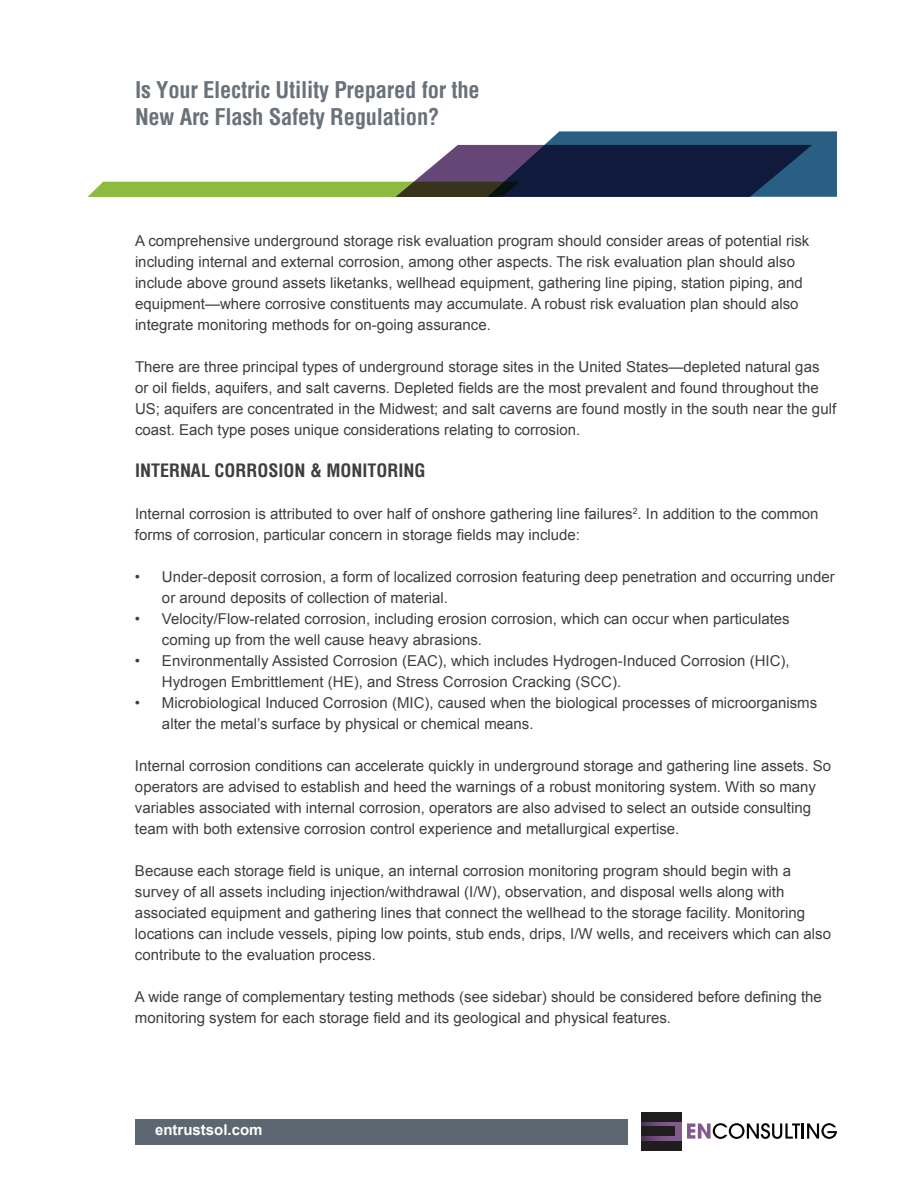
<style>
.page{position:relative;width:918px;height:1188px;background:#fff}
.page>*{position:absolute;margin:0;border:0;box-sizing:border-box;transform-origin:0 0}
.t1{font:700 condensed 22.5px/27px "Helvetica";letter-spacing:-.01em;color:#69717a}
.t2{font:700 condensed 18px "Helvetica";color:#3e3e3f}
.t3{font:15px/21px "Arial";color:#3e3e3f}
.t4{font:700 15px "Arial";color:#fff}
</style>
<div class="page">
<svg style="left:87px;top:131px;width:750px;height:66px"></svg>
<div style="left:135px;top:1119px;width:492px;height:25px;background:#5c6771"></div>
<svg style="left:642px;top:1121px;width:40px;height:21px"></svg>
<svg style="left:687px;top:1123px;width:150px;height:16px"></svg>
<div style="left:642px;top:1112px;width:40px;height:9px;background:#201d1e"></div>
<div style="left:642px;top:1127px;width:33px;height:9px;background:#201d1e"></div>
<div style="left:642px;top:1142px;width:40px;height:9px;background:#201d1e"></div>
<h1 class="t1" style="left:135px;top:76px;width:346px">Is Your Electric Utility Prepared for the<br>New Arc Flash Safety Regulation?</h1>
<p class="t3" style="left:135px;top:231px;width:676px">A comprehensive underground storage risk evaluation program should consider areas of potential risk including internal and external corrosion, among other aspects. The risk evaluation plan should also include above ground assets liketanks, wellhead equipment, gathering line piping, station piping, and equipment—where corrosive constituents may accumulate. A robust risk evaluation plan should also integrate monitoring methods for on-going assurance.</p>
<p class="t3" style="left:135px;top:357px;width:703px">There are three principal types of underground storage sites in the United States—depleted natural gas or oil fields, aquifers, and salt caverns. Depleted fields are the most prevalent and found throughout the US; aquifers are concentrated in the Midwest; and salt caverns are found mostly in the south near the gulf coast. Each type poses unique considerations relating to corrosion.</p>
<p class="t2" style="left:135px;top:459px;width:292px">INTERNAL CORROSION &amp; MONITORING</p>
<p class="t3" style="left:135px;top:504px;width:685px">Internal corrosion is attributed to over half of onshore gathering line failures<sup>2</sup>. In addition to the common forms of corrosion, particular concern in storage fields may include:</p>
<p class="t3" style="left:162px;top:567px;width:674px;text-indent:-27px">• Under-deposit corrosion, a form of localized corrosion featuring deep penetration and occurring under or around deposits of collection of material.</p>
<p class="t3" style="left:162px;top:609px;width:629px;text-indent:-27px">• Velocity/Flow-related corrosion, including erosion corrosion, which can occur when particulates coming up from the well cause heavy abrasions.</p>
<p class="t3" style="left:162px;top:651px;width:629px;text-indent:-27px">• Environmentally Assisted Corrosion (EAC), which includes Hydrogen-Induced Corrosion (HIC),<br>Hydrogen Embrittlement (HE), and Stress Corrosion Cracking (SCC).</p>
<p class="t3" style="left:162px;top:693px;width:657px;text-indent:-27px">• Microbiological Induced Corrosion (MIC), caused when the biological processes of microorganisms alter the metal’s surface by physical or chemical means.</p>
<p class="t3" style="left:135px;top:756px;width:698px">Internal corrosion conditions can accelerate quickly in underground storage and gathering line assets. So operators are advised to establish and heed the warnings of a robust monitoring system. With so many variables associated with internal corrosion, operators are also advised to select an outside consulting team with both extensive corrosion control experience and metallurgical expertise.</p>
<p class="t3" style="left:135px;top:861px;width:698px">Because each storage field is unique, an internal corrosion monitoring program should begin with a survey of all assets including injection/withdrawal (I/W), observation, and disposal wells along with associated equipment and gathering lines that connect the wellhead to the storage facility. Monitoring locations can include vessels, piping low points, stub ends, drips, I/W wells, and receivers which can also contribute to the evaluation process.</p>
<p class="t3" style="left:135px;top:987px;width:688px">A wide range of complementary testing methods (see sidebar) should be considered before defining the monitoring system for each storage field and its geological and physical features.</p>
<p class="t4" style="left:155px;top:1120px;width:109px">entrustsol.com</p>
</div>
